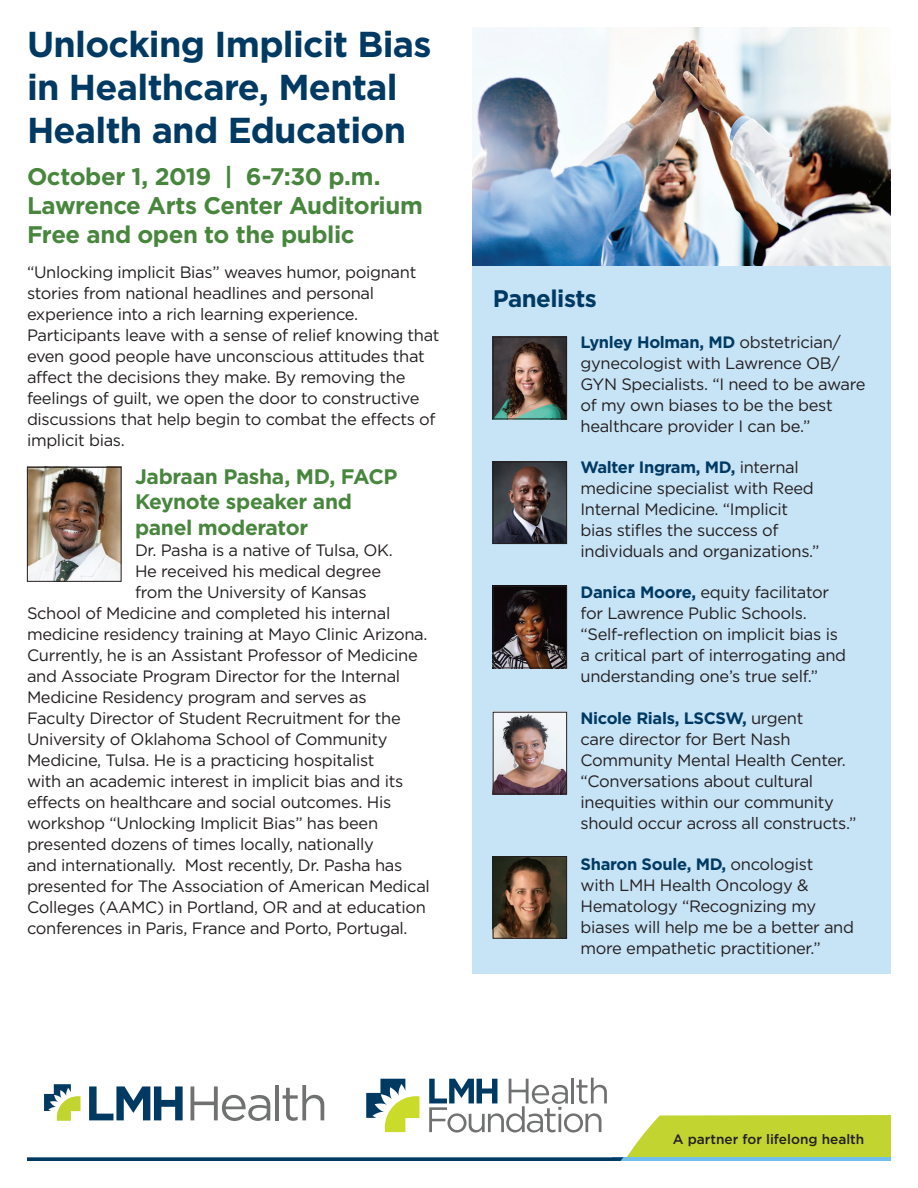
<style>
.page{position:relative;width:918px;height:1188px;background:#fff}
.page>*{position:absolute;margin:0;border:0;box-sizing:border-box;transform-origin:0 0}
.t1{font:700 36px/43.2px "Gotham";letter-spacing:-.02em;color:#003a63}
.t2{font:700 24px/28.8px "Gotham";letter-spacing:-.02em;color:#48863e}
.t3{font:700 24px "Gotham";letter-spacing:-.02em;color:#003a63}
.t4{font:700 21px/25.2px "Gotham";letter-spacing:-.015em;color:#48863e}
.t5{font:16.5px/21px "Gotham";letter-spacing:-.02em;color:#231f20}
.t6{font:500 13.65px "Gotham";color:#231f20}
.s1{font-weight:700;color:#003a63}
</style>
<div class="page">
<img style="left:472px;top:27px;width:419px;height:239px">
<div style="left:472px;top:266px;width:419px;height:708px;background:#c7e3f6"></div>
<img style="left:29px;top:469px;width:91px;height:111px">
<div style="left:27px;top:467px;width:95px;height:115px;border:1px solid #231f20"></div>
<img style="left:495px;top:339px;width:70px;height:78px">
<div style="left:493px;top:337px;width:74px;height:82px;border:1px solid #231f20"></div>
<img style="left:495px;top:463px;width:70px;height:79px">
<div style="left:493px;top:461px;width:74px;height:83px;border:1px solid #231f20"></div>
<img style="left:495px;top:588px;width:70px;height:78px">
<div style="left:493px;top:586px;width:74px;height:82px;border:1px solid #231f20"></div>
<img style="left:495px;top:714px;width:70px;height:78px">
<div style="left:493px;top:712px;width:74px;height:82px;border:1px solid #231f20"></div>
<img style="left:495px;top:858px;width:70px;height:79px">
<div style="left:493px;top:856px;width:74px;height:83px;border:1px solid #231f20"></div>
<svg style="left:27px;top:1078px;width:864px;height:83px"></svg>
<h1 class="t1" style="left:27px;top:22px;width:406px">Unlocking Implicit Bias in Healthcare, Mental<br>Health and Education</h1>
<h2 class="t2" style="left:27px;top:162px;width:397px">October 1, 2019 | 6-7:30 p.m.<br>Lawrence Arts Center Auditorium<br>Free and open to the public</h2>
<p class="t5" style="left:27px;top:261px;width:414px">“Unlocking implicit Bias” weaves humor, poignant stories from national headlines and personal experience into a rich learning experience.<br>Participants leave with a sense of relief knowing that even good people have unconscious attitudes that affect the decisions they make. By removing the feelings of guilt, we open the door to constructive discussions that help begin to combat the effects of implicit bias.</p>
<p class="t4" style="left:135px;top:464px;width:264px">Jabraan Pasha, MD, FACP<br>Keynote speaker and panel moderator</p>
<p class="t5" style="left:135px;top:539px;width:259px">Dr. Pasha is a native of Tulsa, OK.</p>
<p class="t5" style="left:135px;top:560px;width:248px">He received his medical degree</p>
<p class="t5" style="left:135px;top:581px;width:233px">from the University of Kansas</p>
<p class="t5" style="left:27px;top:602px;width:365px">School of Medicine and completed his internal</p>
<p class="t5" style="left:27px;top:623px;width:402px">medicine residency training at Mayo Clinic Arizona.</p>
<p class="t5" style="left:27px;top:644px;width:392px">Currently, he is an Assistant Professor of Medicine</p>
<p class="t5" style="left:27px;top:665px;width:375px">and Associate Program Director for the Internal</p>
<p class="t5" style="left:27px;top:686px;width:341px">Medicine Residency program and serves as</p>
<p class="t5" style="left:27px;top:707px;width:375px">Faculty Director of Student Recruitment for the</p>
<p class="t5" style="left:27px;top:728px;width:362px">University of Oklahoma School of Community</p>
<p class="t5" style="left:27px;top:749px;width:349px">Medicine, Tulsa. He is a practicing hospitalist</p>
<p class="t5" style="left:27px;top:770px;width:378px">with an academic interest in implicit bias and its</p>
<p class="t5" style="left:27px;top:791px;width:366px">effects on healthcare and social outcomes. His</p>
<p class="t5" style="left:27px;top:812px;width:353px">workshop “Unlocking Implicit Bias” has been</p>
<p class="t5" style="left:27px;top:833px;width:348px">presented dozens of times locally, nationally</p>
<p class="t5" style="left:27px;top:854px;width:377px">and internationally. Most recently, Dr. Pasha has</p>
<p class="t5" style="left:27px;top:875px;width:404px">presented for The Association of American Medical</p>
<p class="t5" style="left:27px;top:896px;width:400px">Colleges (AAMC) in Portland, OR and at education</p>
<p class="t5" style="left:27px;top:917px;width:382px">conferences in Paris, France and Porto, Portugal.</p>
<h2 class="t3" style="left:493px;top:284px;width:106px">Panelists</h2>
<p class="t5" style="left:580px;top:331px;width:287px"><span class="s1">Lynley Holman, MD</span> obstetrician/ gynecologist with Lawrence OB/<br>GYN Specialists. “I need to be aware of my own biases to be the best healthcare provider I can be.”</p>
<p class="t5" style="left:580px;top:456px;width:241px"><span class="s1">Walter Ingram, MD,</span> internal medicine specialist with Reed<br>Internal Medicine. “Implicit bias stifles the success of individuals and organizations.”</p>
<p class="t5" style="left:580px;top:582px;width:267px"><span class="s1">Danica Moore,</span> equity facilitator for Lawrence Public Schools. “Self-reflection on implicit bias is a critical part of interrogating and understanding one’s true self.”</p>
<p class="t5" style="left:580px;top:707px;width:277px"><span class="s1">Nicole Rials, LSCSW,</span> urgent<br>care director for Bert Nash<br>Community Mental Health Center. “Conversations about cultural inequities within our community should occur across all constructs.”</p>
<p class="t5" style="left:580px;top:853px;width:275px"><span class="s1">Sharon Soule, MD,</span> oncologist<br>with LMH Health Oncology &amp;<br>Hematology “Recognizing my biases will help me be a better and more empathetic practitioner.”</p>
<p class="t6" style="left:673px;top:1131px;width:193px">A partner for lifelong health</p>
</div>
